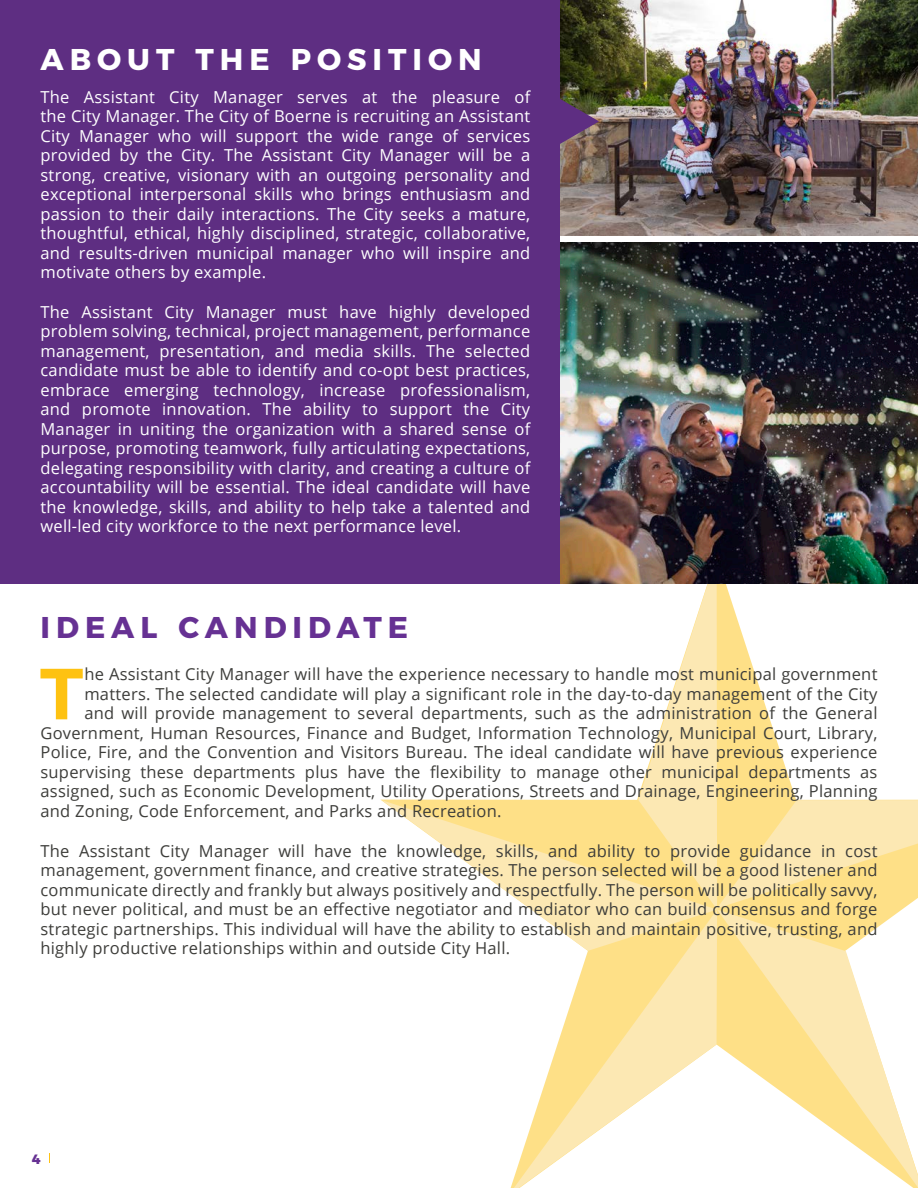
<style>
.page{position:relative;width:918px;height:1188px;background:#fff}
.page>*{position:absolute;margin:0;border:0;box-sizing:border-box;transform-origin:0 0}
.Main_Body{font:600 72.15px "Montserrat";color:#fec211}
.Main_body_no_drop_ca{font:700 30px "Montserrat";letter-spacing:.2em;color:#fff}
.Paragraph_Header_Gre{font:700 30px "Montserrat";letter-spacing:.2em;color:#663193}
.Main_body_no_drop_ca-2{font:16.5px/19.5px "Open Sans";letter-spacing:.015em;color:#fff;text-align:justify}
.Main_Body-2{font:16.5px "Open Sans";letter-spacing:.015em;color:#3d3d3a}
.Main_Body-No_drop_ca{font:16.5px/19.5px "Open Sans";letter-spacing:.015em;color:#3d3d3a;text-align:justify}
.t1{font:800 13.5px "Montserrat";color:#663193}
</style>
<div class="page">
<svg style="left:638px;top:584px;width:280px;height:326px"></svg>
<svg style="left:717px;top:910px;width:201px;height:278px"></svg>
<svg style="left:510px;top:951px;width:207px;height:237px"></svg>
<svg style="left:382px;top:800px;width:335px;height:151px"></svg>
<img style="left:560px;top:0;width:358px;height:236px">
<img style="left:560px;top:243px;width:358px;height:341px">
<div style="left:0;top:0;width:560px;height:584px;background:#5e2e82"></div>
<svg style="left:560px;top:99px;width:39px;height:45px"></svg>
<p class="Main_body_no_drop_ca" style="left:40px;top:34px;width:443px">ABOUT THE POSITION</p>
<p class="Main_body_no_drop_ca-2" style="left:40px;top:86px;width:491px">The Assistant City Manager serves at the pleasure of the City Manager. The City of Boerne is recruiting an Assistant City Manager who will support the wide range of services provided by the City. The Assistant City Manager will be a strong, creative, visionary with an outgoing personality and exceptional interpersonal skills who brings enthusiasm and passion to their daily interactions. The City seeks a mature, thoughtful, ethical, highly disciplined, strategic, collaborative, and results-driven municipal manager who will inspire and motivate others by example.</p>
<p class="Main_body_no_drop_ca-2" style="left:40px;top:302px;width:491px">The Assistant City Manager must have highly developed problem solving, technical, project management, performance management, presentation, and media skills. The selected candidate must be able to identify and co-opt best practices, embrace emerging technology, increase professionalism, and promote innovation. The ability to support the City Manager in uniting the organization with a shared sense of purpose, promoting teamwork, fully articulating expectations, delegating responsibility with clarity, and creating a culture of accountability will be essential. The ideal candidate will have the knowledge, skills, and ability to help take a talented and well-led city workforce to the next performance level.</p>
<p class="Paragraph_Header_Gre" style="left:40px;top:603px;width:369px">IDEAL CANDIDATE</p>
<p class="Main_Body" style="left:40px;top:635px;width:45px">T</p>
<p class="Main_Body-2" style="left:84px;top:663px;width:795px">he Assistant City Manager will have the experience necessary to handle most municipal government</p>
<p class="Main_Body-2" style="left:84px;top:683px;width:795px">matters. The selected candidate will play a significant role in the day-to-day management of the City</p>
<p class="Main_Body-2" style="left:84px;top:702px;width:795px">and will provide management to several departments, such as the administration of the General</p>
<p class="Main_Body-2" style="left:40px;top:722px;width:839px">Government, Human Resources, Finance and Budget, Information Technology, Municipal Court, Library,</p>
<p class="Main_Body-2" style="left:40px;top:741px;width:839px">Police, Fire, and the Convention and Visitors Bureau. The ideal candidate will have previous experience</p>
<p class="Main_Body-2" style="left:40px;top:761px;width:839px">supervising these departments plus have the flexibility to manage other municipal departments as</p>
<p class="Main_Body-2" style="left:40px;top:780px;width:839px">assigned, such as Economic Development, Utility Operations, Streets and Drainage, Engineering, Planning</p>
<p class="Main_Body-2" style="left:40px;top:800px;width:462px">and Zoning, Code Enforcement, and Parks and Recreation.</p>
<p class="Main_Body-No_drop_ca" style="left:40px;top:840px;width:839px">The Assistant City Manager will have the knowledge, skills, and ability to provide guidance in cost management, government finance, and creative strategies. The person selected will be a good listener and communicate directly and frankly but always positively and respectfully. The person will be politically savvy, but never political, and must be an effective negotiator and mediator who can build consensus and forge strategic partnerships. This individual will have the ability to establish and maintain positive, trusting, and highly productive relationships within and outside City Hall.</p>
<p class="t1" style="left:32px;top:1148px;width:10px">4</p>
</div>
